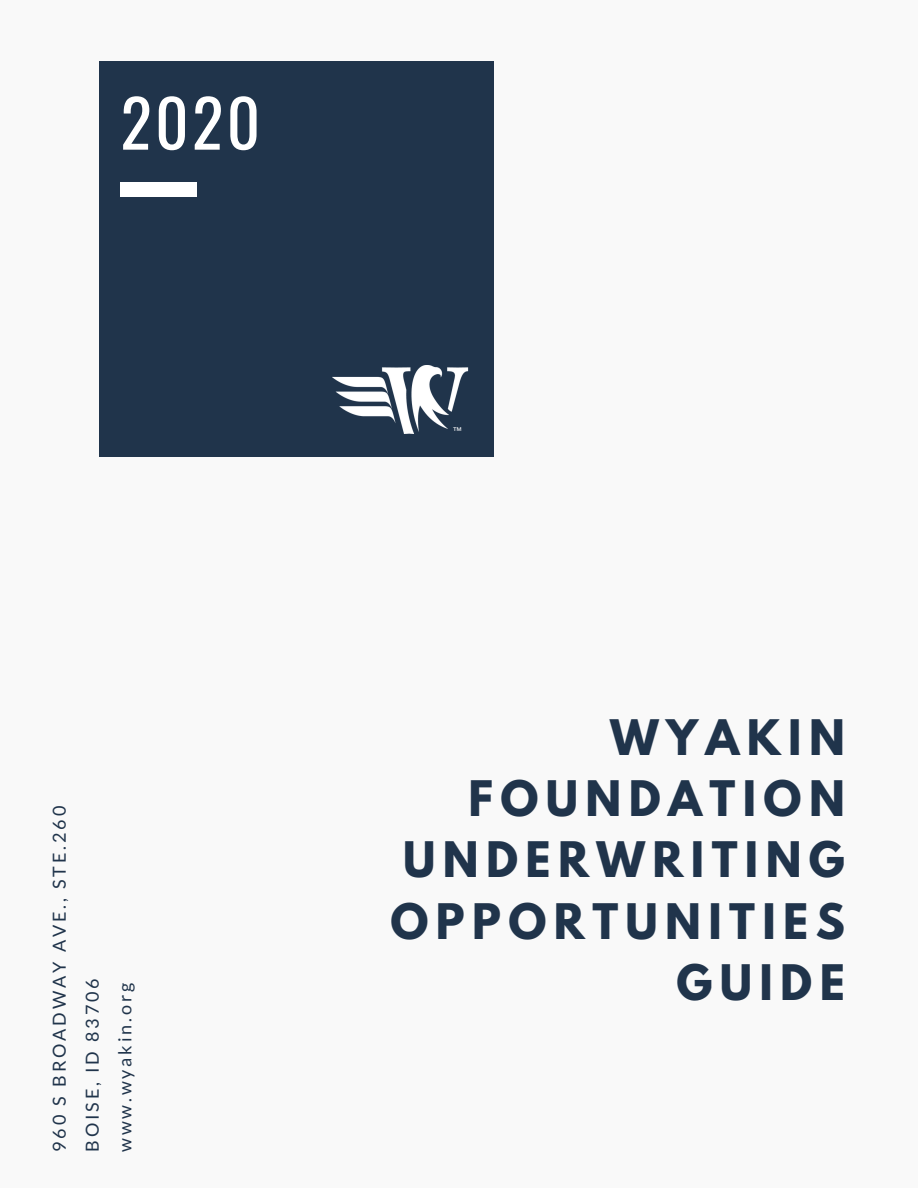
<style>
.page{position:relative;width:918px;height:1188px;background:#f9f9f9}
.page>*{position:absolute;margin:0;border:0;box-sizing:border-box;transform-origin:0 0}
.t1{font:65.4px "Oswald";color:#fff}
.t2{font:700 43.35px/61.3px "League Spartan";letter-spacing:.17em;color:#20344b;text-align:right}
.t3{font:18px/32.8px "Lato";letter-spacing:.16em;color:#20344b}
.t4{font:9.75px "Arimo";color:#fff}
</style>
<div class="page">
<div style="left:99px;top:61px;width:395px;height:396px;background:#20344b"></div>
<div style="left:120px;top:182px;width:77px;height:15px;background:#fff"></div>
<img style="left:332px;top:365px;width:137px;height:68px">
<h1 class="t1" style="left:120px;top:72px;width:141px">2020</h1>
<p class="t3" style="left:42px;top:1152px;width:348px;rotate:-90deg">960 S BROADWAY AVE., STE.260<br>BOISE, ID 83706 www.wyakin.org</p>
<p class="t4" style="left:453px;top:425px;width:11px">™</p>
<h2 class="t2" style="left:390px;top:712px;width:456px">WYAKIN<br>FOUNDATION<br>UNDERWRITING<br>OPPORTUNITIES<br>GUIDE</h2>
</div>
